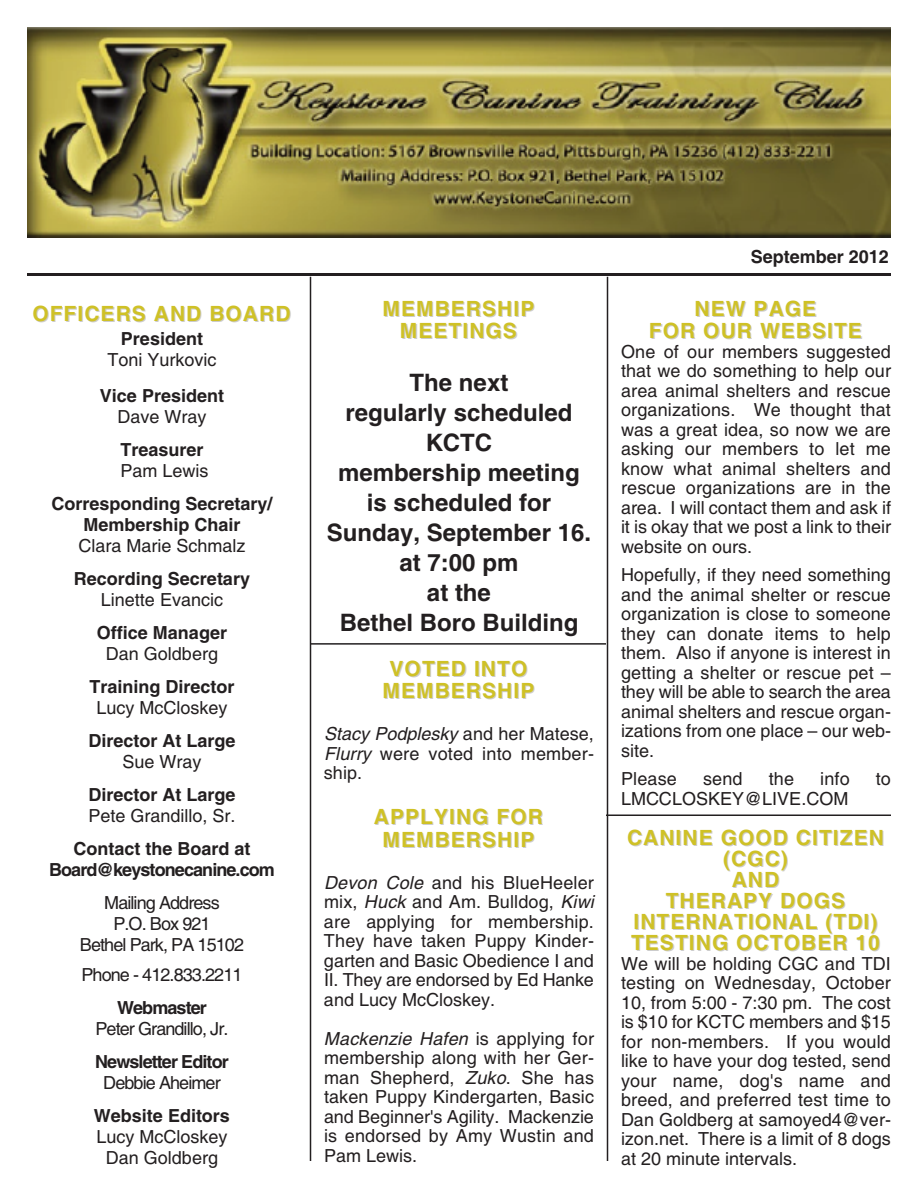
<style>
.page{position:relative;width:918px;height:1188px;background:#fff}
.page>*{position:absolute;margin:0;border:0;box-sizing:border-box;transform-origin:0 0}
.t1{font:700 24px/30px "Helvetica";color:#231f20;text-align:center}
.t2{font:700 21px/21px "Helvetica";letter-spacing:.05em;color:#cfc126;text-align:center}
.t3{font:18px/19.5px "Helvetica";color:#231f20;text-align:justify}
.t4{font:700 18px/21px "Helvetica";color:#231f20;text-align:center}
.t5{font:18px/21px "Helvetica";letter-spacing:-.05em;color:#231f20;text-align:center}
.t6{font:700 18px/21px "Helvetica";letter-spacing:-.05em;color:#231f20;text-align:center}
.s1{font-style:italic}
.s2{color:#ccc}
</style>
<div class="page">
<hr style="left:27px;top:273px;width:864px;height:3px;background:#231f20">
<hr style="left:310px;top:277px;width:1px;height:884px;background:#231f20">
<hr style="left:607px;top:277px;width:1px;height:884px;background:#231f20">
<hr style="left:310px;top:643px;width:296px;height:2px;background:#231f20">
<img style="left:27px;top:27px;width:864px;height:210px">
<hr style="left:606px;top:815px;width:285px;height:1px;background:#231f20">
<p class="t2" style="left:32px;top:304px;width:260px">OFFICERS AND BOARD</p>
<p class="t4" style="left:121px;top:329px;width:84px">President</p>
<p class="t3" style="left:107px;top:350px;width:111px">Toni Yurkovic</p>
<p class="t4" style="left:100px;top:386px;width:126px">Vice President</p>
<p class="t3" style="left:117px;top:407px;width:91px">Dave Wray</p>
<p class="t4" style="left:120px;top:440px;width:85px">Treasurer</p>
<p class="t3" style="left:120px;top:461px;width:90px">Pam Lewis</p>
<p class="t4" style="left:51px;top:494px;width:223px">Corresponding Secretary/<br>Membership Chair</p>
<p class="t3" style="left:78px;top:536px;width:169px">Clara Marie Schmalz</p>
<p class="t4" style="left:74px;top:569px;width:178px">Recording Secretary</p>
<p class="t3" style="left:101px;top:590px;width:124px">Linette Evancic</p>
<p class="t4" style="left:97px;top:623px;width:132px">Office Manager</p>
<p class="t3" style="left:106px;top:644px;width:114px">Dan Goldberg</p>
<p class="t4" style="left:89px;top:677px;width:147px">Training Director</p>
<p class="t3" style="left:96px;top:698px;width:133px">Lucy McCloskey</p>
<p class="t4" style="left:88px;top:731px;width:149px">Director At Large</p>
<p class="t3" style="left:122px;top:752px;width:81px">Sue Wray</p>
<p class="t4" style="left:88px;top:785px;width:149px">Director At Large</p>
<p class="t3" style="left:88px;top:806px;width:149px">Pete Grandillo, Sr.</p>
<p class="t6" style="left:49px;top:839px;width:227px">Contact the Board at<br>Board@keystonecanine.com</p>
<p class="t5" style="left:80px;top:893px;width:166px">Mailing Address<br>P.O. Box 921<br>Bethel Park, PA 15102</p>
<p class="t5" style="left:81px;top:965px;width:163px">Phone - 412.833.2211</p>
<p class="t6" style="left:117px;top:998px;width:91px">Webmaster</p>
<p class="t5" style="left:96px;top:1019px;width:134px">Peter Grandillo, Jr.</p>
<p class="t6" style="left:95px;top:1052px;width:135px">Newsletter Editor</p>
<p class="t5" style="left:103px;top:1073px;width:119px">Debbie Aheimer</p>
<p class="t4" style="left:94px;top:1106px;width:138px">Website Editors</p>
<p class="t3" style="left:96px;top:1127px;width:133px;line-height:21px;text-align:center">Lucy McCloskey<br>Dan Goldberg</p>
<p class="t2" style="left:383px;top:297px;width:153px;line-height:22.5px">MEMBERSHIP<br>MEETINGS</p>
<h1 class="t1" style="left:327px;top:367px;width:266px">The next<br>regularly scheduled<br>KCTC<br>membership meeting is scheduled for<br>Sunday, September 16. at 7:00 pm<br>at the<br>Bethel Boro Building</h1>
<p class="t2" style="left:383px;top:657px;width:153px;line-height:22.5px">VOTED INTO<br>MEMBERSHIP</p>
<p class="t3" style="left:324px;top:724px;width:271px"><span class="s1">Stacy Podplesky</span> and her Matese, <span class="s1">Flurry</span> were voted into member&shy;ship.</p>
<p class="t2" style="left:374px;top:806px;width:171px;line-height:22.5px">APPLYING FOR<br>MEMBERSHIP</p>
<p class="t3" style="left:324px;top:873px;width:272px"><span class="s1">Devon Cole</span> and his BlueHeeler mix, <span class="s1">Huck</span> and Am. Bulldog, <span class="s1">Kiwi </span>are applying for membership.<br>They have taken Puppy Kinder&shy;garten and Basic Obedience I and II. They are endorsed by Ed Hanke and Lucy McCloskey.</p>
<p class="t3" style="left:324px;top:1029px;width:272px"><span class="s1">Mackenzie Hafen</span> is applying for membership along with her Ger&shy;man Shepherd, <span class="s1">Zuko</span>. She has taken Puppy Kindergarten, Basic and Beginner's Agility. Mackenzie is endorsed by Amy Wustin and Pam Lewis.</p>
<p class="t4" style="left:751px;top:247px;width:140px">September 2012</p>
<p class="t2" style="left:649px;top:297px;width:215px;line-height:22.5px">NEW PAGE<br>FOR OUR WEBSITE</p>
<p class="t3" style="left:621px;top:342px;width:272px">One of our members suggested that we do something to help our area animal shelters and rescue organizations. We thought that was a great idea, so now we are asking our members to let me know what animal shelters and rescue organizations are in the area. I will contact them and ask if it is okay that we post a link to their website on ours.</p>
<p class="t3" style="left:621px;top:565px;width:271px">Hopefully, if they need something and the animal shelter or rescue organization is close to someone they can donate items to help them. Also if anyone is interest in getting a shelter or rescue pet – they will be able to search the area animal shelters and rescue organ&shy;izations from one place – our web&shy;site.</p>
<p class="t3" style="left:621px;top:769px;width:57px">Please</p>
<p class="t3" style="left:703px;top:769px;width:41px">send</p>
<p class="t3" style="left:769px;top:769px;width:27px">the</p>
<p class="t3" style="left:820px;top:769px;width:31px">info</p>
<p class="t3" style="left:876px;top:769px;width:17px">to</p>
<p class="t3" style="left:621px;top:789px;width:229px">LMCCLOSKEY@LIVE.COM</p>
<p class="t2" style="left:627px;top:827px;width:258px">CANINE GOOD CITIZEN (C<span class="s2">G</span>C)<br>AND<br>THERAPY DOGS<br>INTERNATIONAL (TDI)<br>TESTING OCTOBER 10</p>
<p class="t3" style="left:621px;top:954px;width:272px">We will be holding CGC and TDI testing on Wednesday, October 10, from 5:00 - 7:30 pm. The cost is $10 for KCTC members and $15 for non-members. If you would like to have your dog tested, send your name, dog's name and breed, and preferred test time to Dan Goldberg at samoyed4@ver&shy;izon.net. There is a limit of 8 dogs at 20 minute intervals.</p>
</div>
